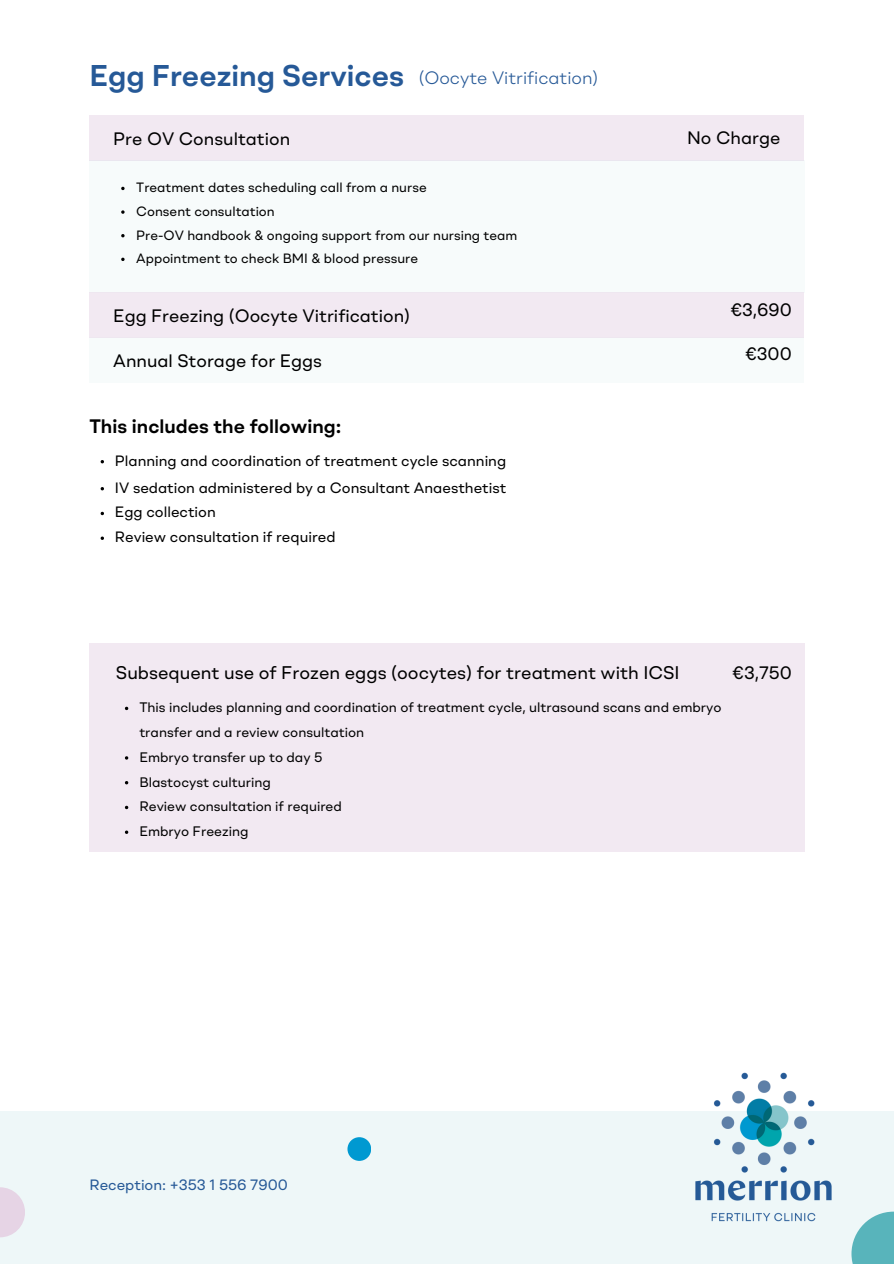
<style>
.page{position:relative;width:894px;height:1264px;background:#fff}
.page>*{position:absolute;margin:0;border:0;box-sizing:border-box;transform-origin:0 0}
.t1{font:600 30px "Shape";color:#265997}
.t2{font:600 19.5px "Shape";color:#000}
.t3{font:18.3px "Shape";color:#000}
.t4{font:18px "Shape";color:#000}
.t5{font:300 18px "Shape";color:#265997}
.t6{font:15px "Shape";color:#000}
.t7{font:15px "Shape";color:#265997}
.t8{font:13.8px/24.8px "Shape";color:#000}
.t9{font:13.5px "Shape";color:#000}
</style>
<div class="page">
<div style="left:0;top:1111px;width:893px;height:152px;background:#eef7f8"></div>
<img style="left:695px;top:1072px;width:137px;height:150px">
<div style="left:347px;top:1137px;width:24px;height:23px;background:#0099d1;border-radius:50%"></div>
<svg style="left:0;top:1187px;width:25px;height:50px"></svg>
<svg style="left:851px;top:1211px;width:42px;height:52px;fill:#58b4bb"></svg>
<div style="left:89px;top:115px;width:715px;height:45px;background:#f2e9f2"></div>
<div style="left:89px;top:160px;width:715px;height:132px;background:#f7fbfb"></div>
<svg style="left:121px;top:210px;width:3px;height:4px"></svg>
<div style="left:89px;top:337px;width:715px;height:46px;background:#f7fbfb"></div>
<div style="left:89px;top:292px;width:715px;height:45px;background:#f2e9f2"></div>
<svg style="left:101px;top:536px;width:3px;height:4px"></svg>
<div style="left:89px;top:643px;width:715px;height:208px;background:#f2e9f2"></div>
<svg style="left:125px;top:830px;width:3px;height:4px"></svg>
<h3 class="t1" style="left:89px;top:63px;width:316px">Egg Freezing Services</h3>
<h3 class="t4" style="left:113px;top:131px;width:178px">Pre OV Consultation</h3>
<h3 class="t9" style="left:136px;top:182px;width:292px">Treatment dates scheduling call from a nurse</h3>
<p class="t9" style="left:136px;top:206px;width:140px">Consent consultation</p>
<p class="t9" style="left:136px;top:229px;width:382px">Pre-OV handbook &amp; ongoing support from our nursing team</p>
<p class="t9" style="left:136px;top:253px;width:283px">Appointment to check BMI &amp; blood pressure</p>
<h3 class="t5" style="left:418px;top:70px;width:181px">(Oocyte Vitrification)</h3>
<h3 class="t4" style="left:113px;top:308px;width:298px">Egg Freezing (Oocyte Vitrification)</h3>
<h3 class="t4" style="left:113px;top:353px;width:210px">Annual Storage for Eggs</h3>
<p class="t2" style="left:89px;top:418px;width:253px">This includes the following:</p>
<p class="t6" style="left:115px;top:454px;width:393px">Planning and coordination of treatment cycle scanning</p>
<p class="t6" style="left:115px;top:481px;width:393px">IV sedation administered by a Consultant Anaesthetist</p>
<p class="t6" style="left:115px;top:506px;width:102px">Egg collection</p>
<h3 class="t6" style="left:115px;top:531px;width:222px">Review consultation if required</h3>
<p class="t4" style="left:686px;top:130px;width:95px">No Charge</p>
<h3 class="t4" style="left:730px;top:303px;width:63px">€3,690</h3>
<h2 class="t4" style="left:745px;top:346px;width:48px">€300</h2>
<p class="t3" style="left:116px;top:664px;width:565px">Subsequent use of Frozen eggs (oocytes) for treatment with ICSI</p>
<p class="t8" style="left:139px;top:696px;width:583px">This includes planning and coordination of treatment cycle, ultrasound scans and embryo transfer and a review consultation</p>
<p class="t8" style="left:139px;top:746px;width:184px">Embryo transfer up to day 5</p>
<p class="t8" style="left:139px;top:770px;width:133px">Blastocyst culturing</p>
<p class="t8" style="left:139px;top:795px;width:204px">Review consultation if required</p>
<h3 class="t8" style="left:139px;top:820px;width:111px">Embryo Freezing</h3>
<p class="t4" style="left:732px;top:665px;width:61px">€3,750</p>
<h1 class="t7" style="left:89px;top:1178px;width:200px">Reception: +353 1 556 7900</h1>
</div>
